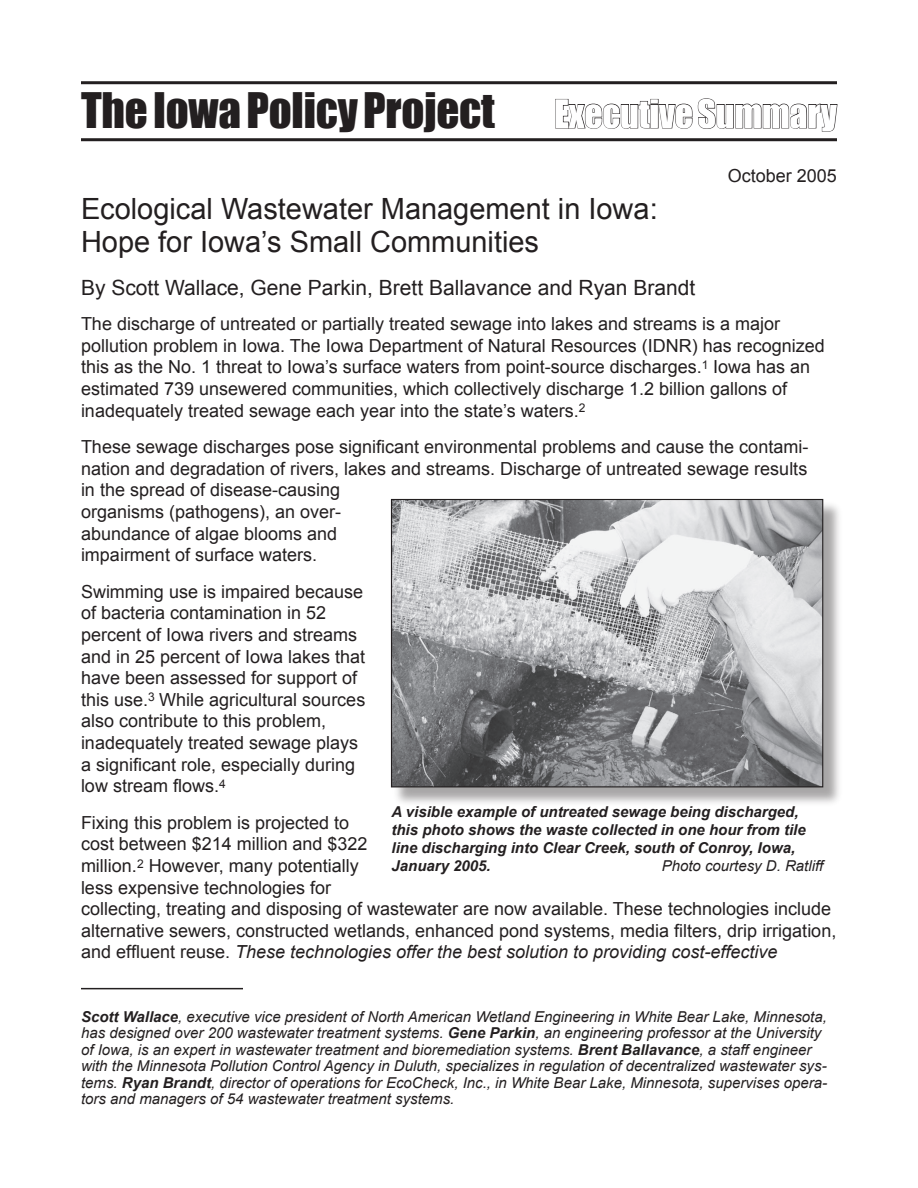
<style>
.page{position:relative;width:918px;height:1188px;background:#fff}
.page>*{position:absolute;margin:0;border:0;box-sizing:border-box;transform-origin:0 0}
.t1{font:45px "Impact";letter-spacing:-.005em;color:#231f20}
.t2{font:36px "Impact";letter-spacing:-.005em;color:#fff}
.t3{font:29.25px/33px "Arial";color:#231f20}
.t4{font:21px "Arial";color:#231f20}
.t5{font:18px/21.6px "Arial";color:#231f20}
.t6{font:italic 15px/16.5px "Arial";color:#231f20}
.t7{font:italic 700 15px/18px "Arial";color:#231f20}
.s1{font-style:italic}
.s2{font-weight:700}
</style>
<div class="page">
<svg style="left:555px;top:98px;width:283px;height:34px"></svg>
<hr style="left:81px;top:81px;width:756px;height:3px;background:#231f20">
<hr style="left:81px;top:138px;width:756px;height:3px;background:#231f20">
<hr style="left:81px;top:988px;width:162px;height:1px;background:#231f20">
<div style="left:392px;top:500px;width:451px;height:308px;background:#231f20;opacity:.4"></div>
<img style="left:393px;top:501px;width:428px;height:284px">
<div style="left:391px;top:499px;width:432px;height:288px;border:1px solid #231f20"></div>
<h1 class="t1" style="left:81px;top:82px;width:416px">The Iowa Policy Project</h1>
<h2 class="t2" style="left:554px;top:92px;width:284px">Executive Summary</h2>
<p class="t5" style="left:728px;top:165px;width:111px">October 2005</p>
<h3 class="t3" style="left:81px;top:193px;width:578px">Ecological Wastewater Management in Iowa:<br>Hope for Iowa’s Small Communities</h3>
<p class="t4" style="left:81px;top:276px;width:616px">By Scott Wallace, Gene Parkin, Brett Ballavance and Ryan Brandt</p>
<p class="t5" style="left:81px;top:313px;width:745px">The discharge of untreated or partially treated sewage into lakes and streams is a major pollution problem in Iowa. The Iowa Department of Natural Resources (IDNR) has recognized this as the No. 1 threat to Iowa’s surface waters from point-source discharges.<sup>1</sup> Iowa has an estimated 739 unsewered communities, which collectively discharge 1.2 billion gallons of inadequately treated sewage each year into the state’s waters.<sup>2</sup></p>
<p class="t5" style="left:81px;top:436px;width:729px">These sewage discharges pose significant environmental problems and cause the contami&shy;nation and degradation of rivers, lakes and streams. Discharge of untreated sewage results in the spread of disease-causing<br>organisms (pathogens), an over-<br>abundance of algae blooms and<br>impairment of surface waters.</p>
<p class="t5" style="left:81px;top:581px;width:286px">Swimming use is impaired because of bacteria contamination in 52 percent of Iowa rivers and streams and in 25 percent of Iowa lakes that have been assessed for support of this use.<sup>3</sup> While agricultural sources also contribute to this problem, inadequately treated sewage plays a significant role, especially during low stream flows.<sup>4</sup></p>
<p class="t5" style="left:81px;top:812px;width:757px">Fixing this problem is projected to<br>cost between $214 million and $322<br>million.<sup>2</sup> However, many potentially<br>less expensive technologies for<br>collecting, treating and disposing of wastewater are now available. These technologies include alternative sewers, constructed wetlands, enhanced pond systems, media filters, drip irrigation, and effluent reuse. <span class="s1">These technologies offer the best solution to providing cost-effective</span></p>
<p class="t7" style="left:392px;top:803px;width:416px">A visible example of untreated sewage being discharged, this photo shows the waste collected in one hour from tile line discharging into Clear Creek, south of Conroy, Iowa, January 2005.</p>
<p class="t6" style="left:662px;top:858px;width:163px">Photo courtesy D. Ratliff</p>
<p class="t6" style="left:81px;top:1008px;width:748px"><span class="s2">Scott Wallace</span>, executive vice president of North American Wetland Engineering in White Bear Lake, Minnesota, has designed over 200 wastewater treatment systems. <span class="s2">Gene Parkin</span>, an engineering professor at the University of Iowa, is an expert in wastewater treatment and bioremediation systems. <span class="s2">Brent Ballavance</span>, a staff engineer with the Minnesota Pollution Control Agency in Duluth, specializes in regulation of decentralized wastewater sys&shy;tems. <span class="s2">Ryan Brandt</span>, director of operations for EcoCheck, Inc., in White Bear Lake, Minnesota, supervises opera&shy;tors and managers of 54 wastewater treatment systems.</p>
</div>
